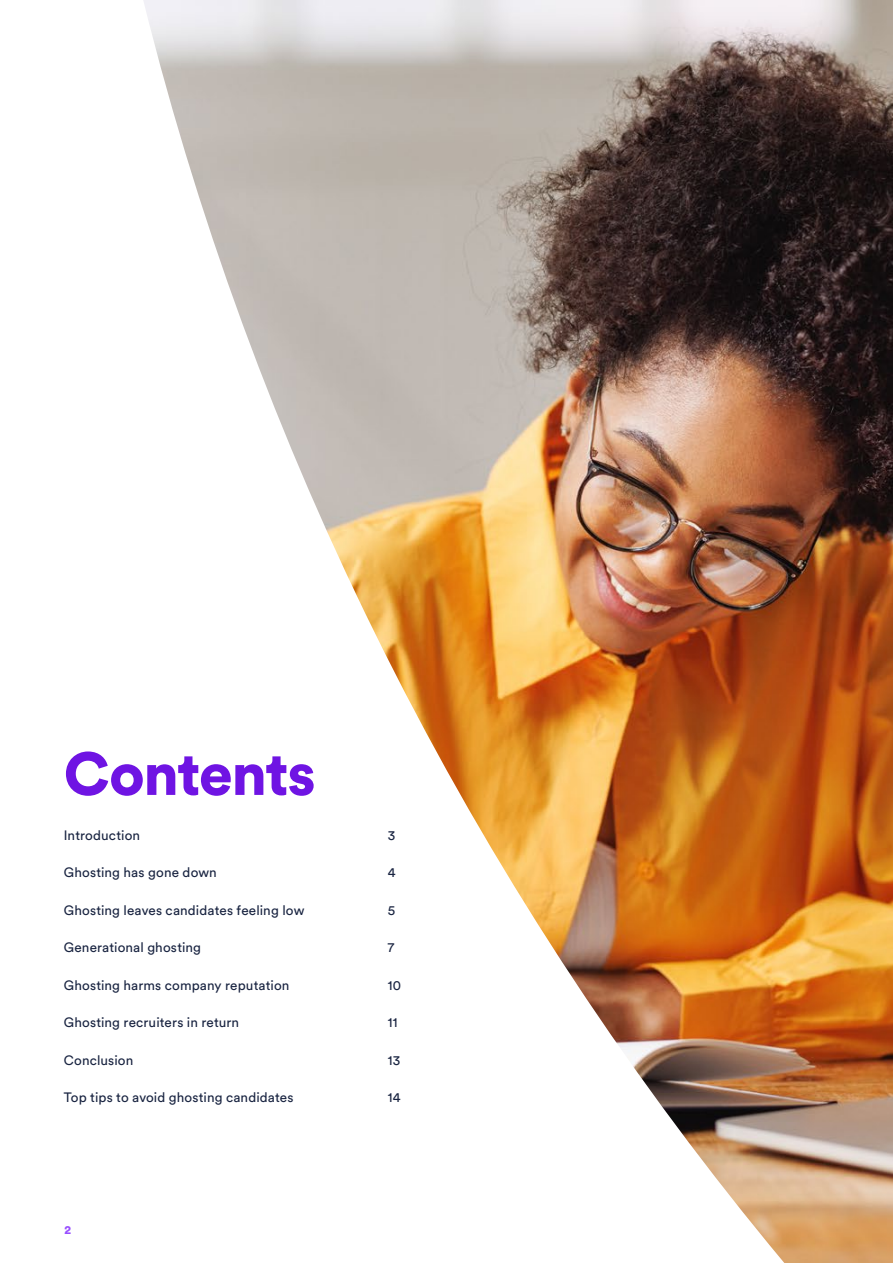
<style>
.page{position:relative;width:893px;height:1263px;background:#fff}
.page>*{position:absolute;margin:0;border:0;box-sizing:border-box;transform-origin:0 0}
.t1{font:900 60px "Circular Std";letter-spacing:-.02em;color:#6f14e3}
.t2{font:13.5px "Circular Std";letter-spacing:.01em;color:#192441}
.t3{font:900 12px "Circular Std";color:#984fff}
</style>
<div class="page">
<img style="left:143px;top:0;width:750px;height:1263px">
<h1 class="t1" style="left:64px;top:734px;width:253px">Contents</h1>
<p class="t2" style="left:64px;top:827px;width:78px">Introduction</p>
<p class="t2" style="left:388px;top:827px;width:9px">3</p>
<p class="t2" style="left:64px;top:864px;width:155px">Ghosting has gone down</p>
<p class="t2" style="left:388px;top:864px;width:9px">4</p>
<p class="t2" style="left:64px;top:902px;width:242px">Ghosting leaves candidates feeling low</p>
<p class="t2" style="left:388px;top:902px;width:9px">5</p>
<p class="t2" style="left:64px;top:939px;width:139px">Generational ghosting</p>
<p class="t2" style="left:388px;top:939px;width:8px">7</p>
<p class="t2" style="left:64px;top:977px;width:227px">Ghosting harms company reputation</p>
<p class="t2" style="left:388px;top:977px;width:15px">10</p>
<p class="t2" style="left:64px;top:1014px;width:177px">Ghosting recruiters in return</p>
<p class="t2" style="left:388px;top:1014px;width:11px">11</p>
<p class="t2" style="left:64px;top:1052px;width:71px">Conclusion</p>
<p class="t2" style="left:388px;top:1052px;width:14px">13</p>
<p class="t2" style="left:64px;top:1089px;width:231px">Top tips to avoid ghosting candidates</p>
<p class="t2" style="left:388px;top:1089px;width:14px">14</p>
<p class="t3" style="left:65px;top:1222px;width:8px">2</p>
</div>
